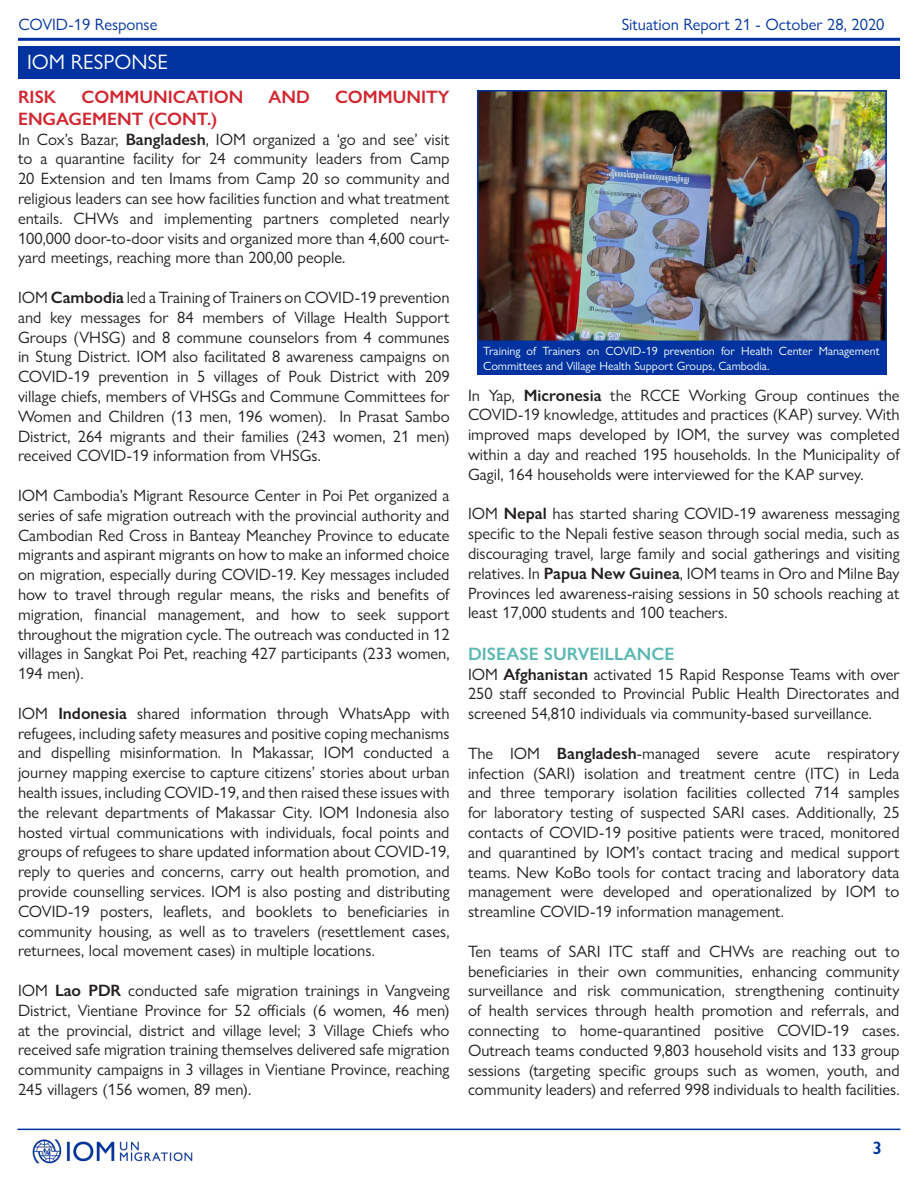
<style>
.page{position:relative;width:918px;height:1188px;background:#fff}
.page>*{position:absolute;margin:0;border:0;box-sizing:border-box;transform-origin:0 0}
.t1{font:21px "Gill Sans Nova";color:#fff}
.t2{font:600 18px "Gill Sans Nova";color:#d22630}
.Paragraph_Style_no_h{font:600 18px "Gill Sans Nova";color:#5cb8b2}
.t3{font:600 18px "Gill Sans Nova";color:#0033a0}
.Paragraph_Style_no_h-2{font:16.5px/19.8px "Gill Sans Nova";color:#231f20;text-align:justify}
.t4{font:16.5px "Gill Sans Nova";color:#0033a0}
.Paragraph_Style_no_h-3{font:12px/14.4px "Gill Sans Nova";color:#fff}
.s1{font-weight:600}
</style>
<div class="page">
<hr style="left:18px;top:38px;width:882px;height:3px;background:#0033a0">
<hr style="left:17px;top:1129px;width:884px;height:1px;background:#0033a0">
<div style="left:18px;top:46px;width:882px;height:34px;background:#0033a0"></div>
<img style="left:480px;top:93px;width:404px;height:246px">
<div style="left:477px;top:90px;width:410px;height:252px;border:2px solid #0033a0"></div>
<div style="left:477px;top:342px;width:410px;height:33px;background:#0033a0"></div>
<img style="left:32px;top:1139px;width:161px;height:25px">
<p class="t4" style="left:19px;top:14px;width:140px">COVID-19 Response</p>
<p class="t4" style="left:622px;top:14px;width:264px">Situation Report 21 - October 28, 2020</p>
<p class="t1" style="left:27px;top:49px;width:143px">IOM RESPONSE</p>
<p class="t2" style="left:18px;top:86px;width:40px">RISK</p>
<p class="t2" style="left:82px;top:86px;width:163px">COMMUNICATION</p>
<p class="t2" style="left:269px;top:86px;width:43px">AND</p>
<p class="t2" style="left:335px;top:86px;width:116px">COMMUNITY</p>
<p class="t2" style="left:18px;top:107px;width:201px">ENGAGEMENT (CONT.)</p>
<p class="Paragraph_Style_no_h-2" style="left:18px;top:129px;width:433px">In Cox’s Bazar, <span class="s1">Bangladesh</span>, IOM organized a ‘go and see’ visit to a quarantine facility for 24 community leaders from Camp 20 Extension and ten Imams from Camp 20 so community and religious leaders can see how facilities function and what treatment entails. CHWs and implementing partners completed nearly 100,000 door-to-door visits and organized more than 4,600 court&shy;yard meetings, reaching more than 200,00 people.</p>
<p class="Paragraph_Style_no_h-2" style="left:18px;top:287px;width:433px">IOM <span class="s1">Cambodia</span> led a Training of Trainers on COVID-19 prevention and key messages for 84 members of Village Health Support Groups (VHSG) and 8 commune counselors from 4 communes in Stung District. IOM also facilitated 8 awareness campaigns on COVID-19 prevention in 5 villages of Pouk District with 209 village chiefs, members of VHSGs and Commune Committees for Women and Children (13 men, 196 women). In Prasat Sambo District, 264 migrants and their families (243 women, 21 men) received COVID-19 information from VHSGs.</p>
<p class="Paragraph_Style_no_h-2" style="left:18px;top:485px;width:433px">IOM Cambodia’s Migrant Resource Center in Poi Pet organized a series of safe migration outreach with the provincial authority and Cambodian Red Cross in Banteay Meanchey Province to educate migrants and aspirant migrants on how to make an informed choice on migration, especially during COVID-19. Key messages included how to travel through regular means, the risks and benefits of migration, financial management, and how to seek support throughout the migration cycle. The outreach was conducted in 12 villages in Sangkat Poi Pet, reaching 427 participants (233 women, 194 men).</p>
<p class="Paragraph_Style_no_h-2" style="left:18px;top:703px;width:433px">IOM <span class="s1">Indonesia</span> shared information through WhatsApp with refugees, including safety measures and positive coping mechanisms and dispelling misinformation. In Makassar, IOM conducted a journey mapping exercise to capture citizens’ stories about urban health issues, including COVID-19, and then raised these issues with the relevant departments of Makassar City. IOM Indonesia also hosted virtual communications with individuals, focal points and groups of refugees to share updated information about COVID-19, reply to queries and concerns, carry out health promotion, and provide counselling services. IOM is also posting and distributing COVID-19 posters, leaflets, and booklets to beneficiaries in community housing, as well as to travelers (resettlement cases, returnees, local movement cases) in multiple locations.</p>
<p class="Paragraph_Style_no_h-2" style="left:18px;top:980px;width:433px">IOM <span class="s1">Lao PDR</span> conducted safe migration trainings in Vangveing District, Vientiane Province for 52 officials (6 women, 46 men) at the provincial, district and village level; 3 Village Chiefs who received safe migration training themselves delivered safe migration community campaigns in 3 villages in Vientiane Province, reaching 245 villagers (156 women, 89 men).</p>
<p class="Paragraph_Style_no_h-3" style="left:483px;top:344px;width:398px">Training of Trainers on COVID-19 prevention for Health Center Management<br>Committees and Village Health Support Groups, Cambodia.</p>
<p class="Paragraph_Style_no_h-2" style="left:468px;top:385px;width:433px">In Yap, <span class="s1">Micronesia</span> the RCCE Working Group continues the COVID-19 knowledge, attitudes and practices (KAP) survey. With improved maps developed by IOM, the survey was completed within a day and reached 195 households. In the Municipality of Gagil, 164 households were interviewed for the KAP survey.</p>
<p class="Paragraph_Style_no_h-2" style="left:468px;top:504px;width:433px">IOM <span class="s1">Nepal</span> has started sharing COVID-19 awareness messaging specific to the Nepali festive season through social media, such as discouraging travel, large family and social gatherings and visiting relatives. In <span class="s1">Papua New Guinea</span>, IOM teams in Oro and Milne Bay Provinces led awareness-raising sessions in 50 schools reaching at least 17,000 students and 100 teachers.</p>
<p class="Paragraph_Style_no_h" style="left:468px;top:643px;width:208px">DISEASE SURVEILLANCE</p>
<p class="Paragraph_Style_no_h-2" style="left:468px;top:664px;width:433px">IOM <span class="s1">Afghanistan</span> activated 15 Rapid Response Teams with over 250 staff seconded to Provincial Public Health Directorates and screened 54,810 individuals via community-based surveillance.</p>
<p class="Paragraph_Style_no_h-2" style="left:468px;top:743px;width:433px">The IOM <span class="s1">Bangladesh</span>-managed severe acute respiratory infection (SARI) isolation and treatment centre (ITC) in Leda and three temporary isolation facilities collected 714 samples for laboratory testing of suspected SARI cases. Additionally, 25 contacts of COVID-19 positive patients were traced, monitored and quarantined by IOM’s contact tracing and medical support teams. New KoBo tools for contact tracing and laboratory data management were developed and operationalized by IOM to streamline COVID-19 information management.</p>
<p class="Paragraph_Style_no_h-2" style="left:468px;top:941px;width:433px">Ten teams of SARI ITC staff and CHWs are reaching out to beneficiaries in their own communities, enhancing community surveillance and risk communication, strengthening continuity of health services through health promotion and referrals, and connecting to home-quarantined positive COVID-19 cases.<br>Outreach teams conducted 9,803 household visits and 133 group sessions (targeting specific groups such as women, youth, and community leaders) and referred 998 individuals to health facilities.</p>
<p class="t3" style="left:872px;top:1137px;width:11px">3</p>
</div>
